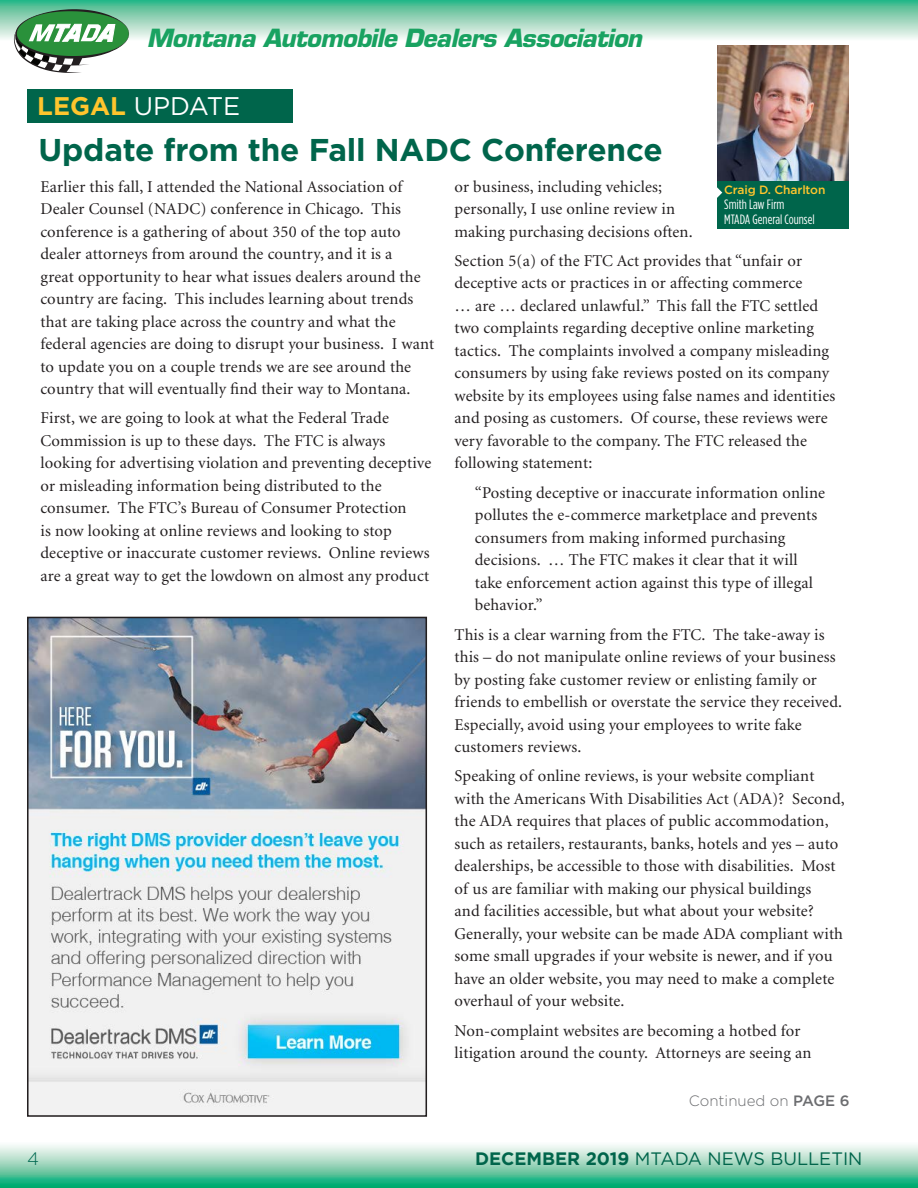
<style>
.page{position:relative;width:918px;height:1188px;background:#fff}
.page>*{position:absolute;margin:0;border:0;box-sizing:border-box;transform-origin:0 0}
.t1{font:700 31.5px "Gotham";letter-spacing:-.005em;color:#00654b}
.t2{font:25.5px "Gotham";color:#fff}
.t3{font:italic 700 24.45px "Eurostile";letter-spacing:-.02em;color:#19a261}
.t4{font:18px "Gotham";color:#00654b}
.t5{font:300 18px "Gotham";color:#006951}
.t6{font:16.5px/22.5px "Minion";letter-spacing:.01em;color:#231f20}
.t7{font:300 15px "Gotham";color:#6c6d70}
.t8{font:13.5px/15px "Gotham Condensed";color:#fff}
.t9{font:500 12px "Gotham";letter-spacing:-.01em;color:#ffc52d}
.s1{font-weight:700;color:#ffc52d}
.s2{font-weight:500}
.s3{font-weight:700}
</style>
<div class="page">
<svg style="left:0;top:1145px;width:918px;height:43px;background:#82d0b2"></svg>
<svg style="left:0;top:0;width:918px;height:39px;background:#93d4ba"></svg>
<svg style="left:10px;top:9px;width:119px;height:64px"></svg>
<div style="left:27px;top:89px;width:265px;height:34px;background:#00654b"></div>
<img style="left:717px;top:46px;width:132px;height:135px">
<div style="left:717px;top:181px;width:132px;height:48px;background:#00654b"></div>
<svg style="left:717px;top:187px;width:5px;height:11px"></svg>
<img style="left:30px;top:620px;width:394px;height:494px">
<div style="left:27px;top:617px;width:400px;height:500px;border:2px solid #231f20"></div>
<h3 class="t3" style="left:147px;top:23px;width:497px">Montana Automobile Dealers Association</h3>
<h2 class="t2" style="left:37px;top:92px;width:205px"><span class="s1">LEGAL</span> UPDATE</h2>
<h1 class="t1" style="left:39px;top:132px;width:626px">Update from the Fall NADC Conference</h1>
<p class="t6" style="left:40px;top:176px;width:395px">Earlier this fall, I attended the National Association of Dealer Counsel (NADC) conference in Chicago. This conference is a gathering of about 350 of the top auto dealer attorneys from around the country, and it is a<br>great opportunity to hear what issues dealers around the country are facing. This includes learning about trends that are taking place across the country and what the federal agencies are doing to disrupt your business. I want to update you on a couple trends we are see around the country that will eventually find their way to Montana.</p>
<p class="t6" style="left:40px;top:407px;width:392px">First, we are going to look at what the Federal Trade Commission is up to these days. The FTC is always looking for advertising violation and preventing deceptive or misleading information being distributed to the consumer. The FTC’s Bureau of Consumer Protection<br>is now looking at online reviews and looking to stop deceptive or inaccurate customer reviews. Online reviews are a great way to get the lowdown on almost any product</p>
<p class="t5" style="left:27px;top:1149px;width:13px">4</p>
<p class="t6" style="left:455px;top:176px;width:240px">or business, including vehicles; personally, I use online review in making purchasing decisions often.</p>
<p class="t6" style="left:455px;top:250px;width:382px">Section 5(a) of the FTC Act provides that “unfair or deceptive acts or practices in or affecting commerce<br>… are … declared unlawful.” This fall the FTC settled two complaints regarding deceptive online marketing tactics. The complaints involved a company misleading consumers by using fake reviews posted on its company website by its employees using false names and identities and posing as customers. Of course, these reviews were very favorable to the company. The FTC released the following statement:</p>
<p class="t6" style="left:475px;top:482px;width:352px">“Posting deceptive or inaccurate information online pollutes the e-commerce marketplace and prevents consumers from making informed purchasing decisions. … The FTC makes it clear that it will take enforcement action against this type of illegal behavior.”</p>
<p class="t6" style="left:455px;top:624px;width:389px">This is a clear warning from the FTC. The take-away is this – do not manipulate online reviews of your business by posting fake customer review or enlisting family or friends to embellish or overstate the service they received.<br>Especially, avoid using your employees to write fake customers reviews.</p>
<p class="t6" style="left:455px;top:765px;width:392px">Speaking of online reviews, is your website compliant with the Americans With Disabilities Act (ADA)? Second, the ADA requires that places of public accommodation, such as retailers, restaurants, banks, hotels and yes – auto dealerships, be accessible to those with disabilities. Most of us are familiar with making our physical buildings<br>and facilities accessible, but what about your website?<br>Generally, your website can be made ADA compliant with some small upgrades if your website is newer, and if you have an older website, you may need to make a complete overhaul of your website.</p>
<p class="t6" style="left:455px;top:1020px;width:359px">Non-complaint websites are becoming a hotbed for litigation around the county. Attorneys are seeing an</p>
<p class="t7" style="left:689px;top:1092px;width:162px">Continued on <span class="s2">PAGE 6</span></p>
<p class="t9" style="left:724px;top:183px;width:103px">Craig D. Charlton</p>
<p class="t8" style="left:724px;top:197px;width:92px">Smith Law Firm<br>MTADA General Counsel</p>
<p class="t4" style="left:475px;top:1149px;width:389px"><span class="s3">DECEMBER 2019</span> MTADA NEWS BULLETIN</p>
</div>
